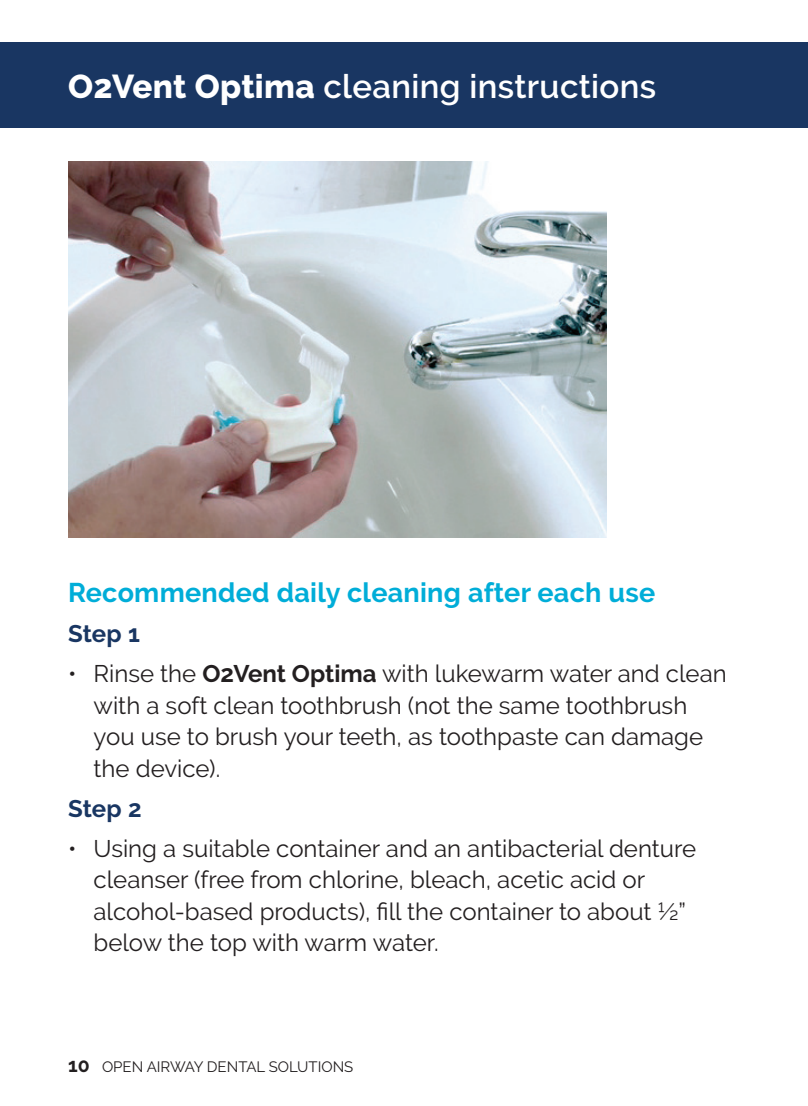
<style>
.page{position:relative;width:808px;height:1106px;background:#fff}
.page>*{position:absolute;margin:0;border:0;box-sizing:border-box;transform-origin:0 0}
.t1{font:600 33px "Raleway";letter-spacing:.01em;color:#fff}
.SUBHEAD_1{font:700 27px "Raleway";letter-spacing:.01em;color:#00add8}
.t2{font:24px/31.5px "Raleway";color:#231f20}
.SUBHEAD_2{font:700 24px "Raleway";letter-spacing:.005em;color:#193662}
.t3{font:15px "Raleway";color:#231f20}
.s1{font-weight:800}
.s2{font-weight:700}
.s3{font-weight:700;font-size:19.5px}
</style>
<div class="page">
<img style="left:68px;top:162px;width:538px;height:375px">
<div style="left:0;top:43px;width:808px;height:85px;background:#193662"></div>
<p class="t1" style="left:68px;top:67px;width:590px"><span class="s1">O2Vent Optima</span> cleaning instructions</p>
<p class="SUBHEAD_1" style="left:68px;top:577px;width:589px">Recommended daily cleaning after each use</p>
<p class="SUBHEAD_2" style="left:68px;top:620px;width:73px">Step 1</p>
<p class="t2" style="left:94px;top:658px;width:635px;text-indent:-26px">• Rinse the <span class="s2">O2Vent Optima</span> with lukewarm water and clean with a soft clean toothbrush (not the same toothbrush you use to brush your teeth, as toothpaste can damage the device).</p>
<p class="SUBHEAD_2" style="left:68px;top:794px;width:75px">Step 2</p>
<p class="t2" style="left:94px;top:832px;width:604px;text-indent:-26px">• Using a suitable container and an antibacterial denture cleanser (free from chlorine, bleach, acetic acid or alcohol‑based products), fill the container to about ½” below the top with warm water.</p>
<p class="t3" style="left:68px;top:1058px;width:287px"><span class="s3">10</span> OPEN AIRWAY DENTAL SOLUTIONS</p>
</div>
